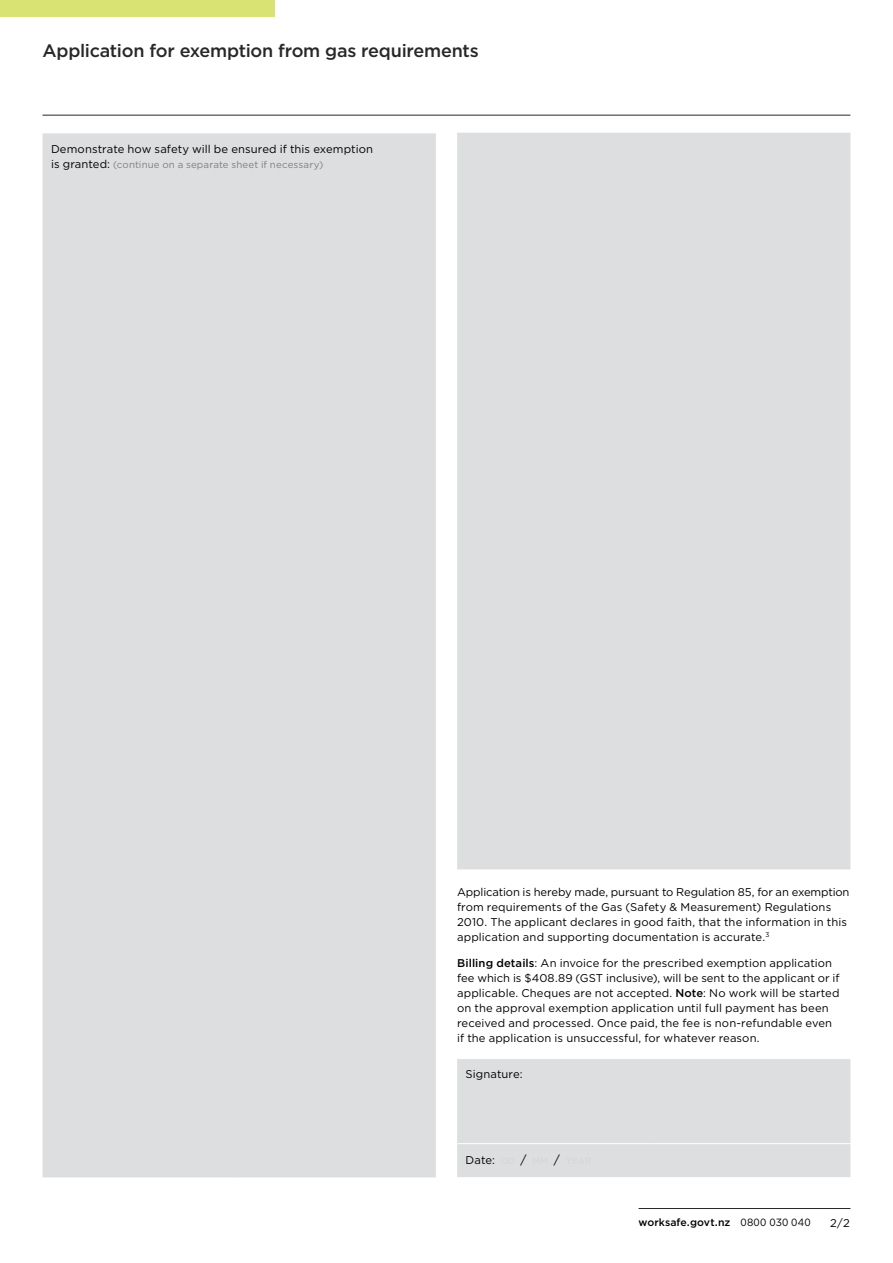
<style>
.page{position:relative;width:893px;height:1263px;background:#fff}
.page>*{position:absolute;margin:0;border:0;box-sizing:border-box;transform-origin:0 0}
.t1{font:500 18px "Gotham";letter-spacing:-.015em;color:#292829}
.t2{font:11.25px/15px "Gotham";letter-spacing:.005em;color:#000}
.t3{font:500 10.5px "Gotham";letter-spacing:.005em;color:#000}
.t4{font:9.75px "Gotham";letter-spacing:.015em;color:#7d7f81}
.s1{font-size:11.25px;color:#000}
.s2{font-weight:500}
.s3{font-weight:400}
</style>
<div class="page">
<hr style="left:639px;top:1208px;width:211px;height:1px;background:#292829">
<div style="left:0;top:0;width:274px;height:17px;background:#d8e373"></div>
<div style="left:43px;top:134px;width:393px;height:1043px;background:#dddee0"></div>
<svg style="left:457px;top:133px;width:393px;height:1044px;fill:#dddee0"></svg>
<hr style="left:457px;top:869px;width:197px;height:1px;background:#fff">
<hr style="left:654px;top:869px;width:196px;height:1px;background:#fff">
<hr style="left:457px;top:1058px;width:197px;height:1px;background:#fff">
<hr style="left:654px;top:1058px;width:196px;height:1px;background:#fff">
<hr style="left:457px;top:1143px;width:197px;height:1px;background:#fff">
<hr style="left:654px;top:1143px;width:196px;height:1px;background:#fff">
<hr style="left:43px;top:115px;width:807px;height:1px;background:#292829">
<h1 class="t1" style="left:43px;top:39px;width:438px">Application for exemption from gas requirements</h1>
<p class="t2" style="left:51px;top:141px;width:323px">Demonstrate how safety will be ensured if this exemption</p>
<p class="t4" style="left:51px;top:158px;width:274px"><span class="s1">is granted:</span> (continue on a separate sheet if necessary)</p>
<p class="t2" style="left:457px;top:884px;width:394px">Application is hereby made, pursuant to Regulation 85, for an exemption from requirements of the Gas (Safety &amp; Measurement) Regulations 2010. The applicant declares in good faith, that the information in this application and supporting documentation is accurate.<sup>3</sup></p>
<p class="t2" style="left:457px;top:955px;width:384px"><span class="s2">Billing details</span>: An invoice for the prescribed exemption application fee which is $408.89 (GST inclusive), will be sent to the applicant or if applicable. Cheques are not accepted. <span class="s2">Note</span>: No work will be started on the approval exemption application until full payment has been received and processed. Once paid, the fee is non-refundable even if the application is unsuccessful, for whatever reason.</p>
<p class="t2" style="left:466px;top:1066px;width:59px">Signature:</p>
<p class="t3" style="left:639px;top:1215px;width:174px">worksafe.govt.nz <span class="s3">0800 030 040</span></p>
<p class="t2" style="left:830px;top:1215px;width:21px">2/2</p>
</div>
